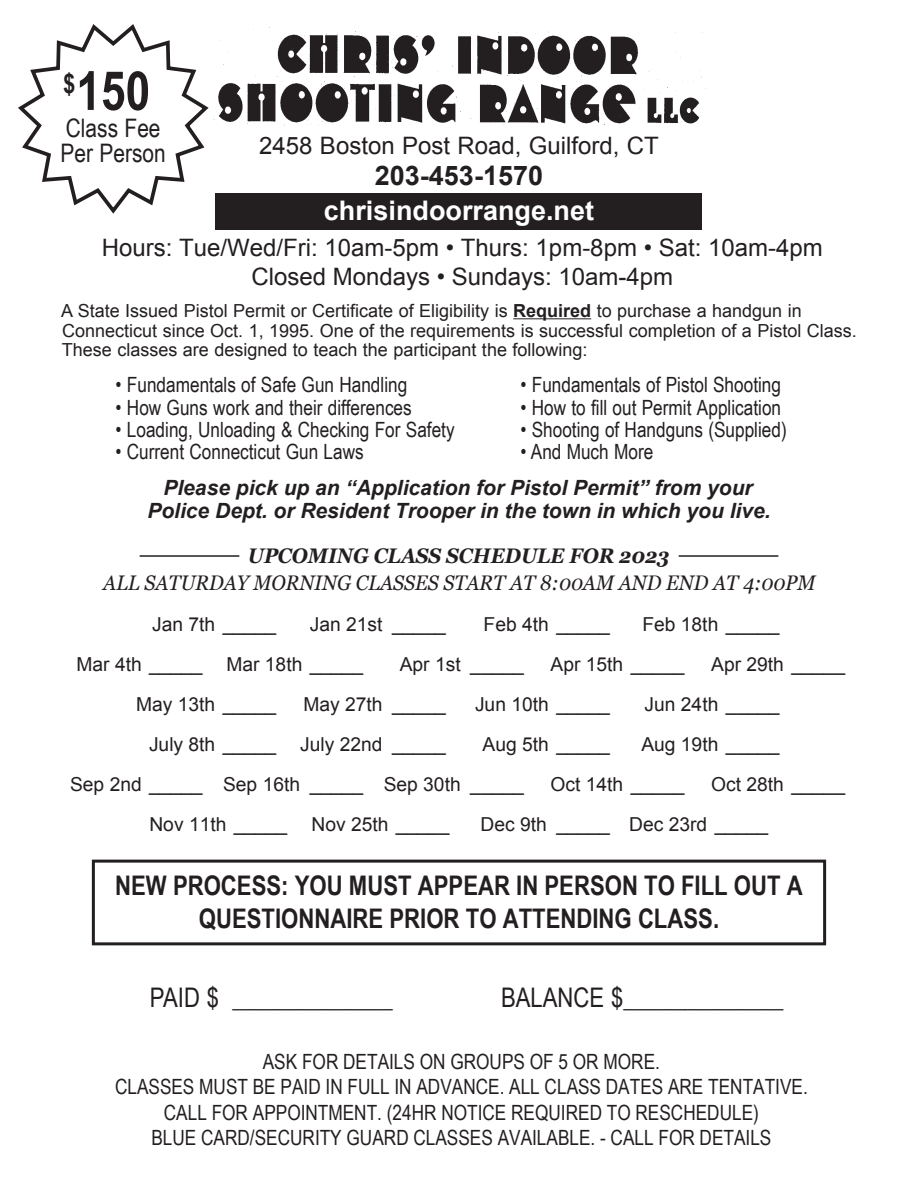
<style>
.page{position:relative;width:918px;height:1188px;background:#fff}
.page>*{position:absolute;margin:0;border:0;box-sizing:border-box;transform-origin:0 0}
.t1{font:700 54px "Arial Narrow";color:#231f20}
.t2{font:700 27px/32.4px "Arial Narrow";color:#231f20;text-align:center}
.t3{font:27px "Arial Narrow";color:#231f20}
.t4{font:700 27px "Arial";color:#fff}
.t5{font:700 27px "Arial";color:#231f20}
.t6{font:25.5px/25.5px "Arial Narrow";color:#231f20}
.t7{font:24px/28.8px "Arial";color:#231f20;text-align:center}
.t8{font:21px/25.2px "Arial Narrow";color:#231f20;text-align:center}
.t9{font:italic 700 21px/22.5px "Arial";color:#231f20;text-align:center}
.t10{font:italic 21px "Georgia";color:#231f20;scale:.93 1}
.t11{font:italic 700 21px "Georgia";color:#231f20;scale:.93 1}
.t12{font:19.2px "Arial";color:#231f20}
.t13{font:18px/19.5px "Arial";color:#231f20}
.s1{font-weight:700}
</style>
<div class="page">
<div style="left:216px;top:193px;width:486px;height:37px;background:#231f20"></div>
<hr style="left:513px;top:318px;width:78px;height:1px;background:#231f20">
<svg style="left:18px;top:24px;width:191px;height:190px"></svg>
<div style="left:92px;top:860px;width:734px;height:85px;border:3px solid #231f20"></div>
<img style="left:213px;top:27px;width:490px;height:99px">
<hr style="left:140px;top:555px;width:99px;height:2px;background:#231f20">
<hr style="left:679px;top:555px;width:99px;height:2px;background:#231f20">
<h1 class="t1" style="left:63px;top:50px;width:88px"><sup>$</sup>150</h1>
<p class="t6" style="left:61px;top:114px;width:107px">Class Fee<br>Per Person</p>
<p class="t7" style="left:259px;top:131px;width:401px">2458 Boston Post Road, Guilford, CT</p>
<p class="t5" style="left:375px;top:158px;width:170px">203-453-1570</p>
<p class="t4" style="left:324px;top:192px;width:272px">chrisindoorrange.net</p>
<p class="t7" style="left:102px;top:234px;width:723px">Hours: Tue/Wed/Fri: 10am-5pm • Thurs: 1pm-8pm • Sat: 10am-4pm<br>Closed Mondays • Sundays: 10am-4pm</p>
<p class="t13" style="left:61px;top:301px;width:797px">A State Issued Pistol Permit or Certificate of Eligibility is <span class="s1">Required</span> to purchase a handgun in<br>Connecticut since Oct. 1, 1995. One of the requirements is successful completion of a Pistol Class.<br>These classes are designed to teach the participant the following:</p>
<p class="t8" style="left:116px;top:371px;width:293px">• Fundamentals of Safe Gun Handling</p>
<p class="t8" style="left:521px;top:371px;width:262px">• Fundamentals of Pistol Shooting</p>
<p class="t8" style="left:116px;top:394px;width:298px">• How Guns work and their differences</p>
<p class="t8" style="left:521px;top:394px;width:262px">• How to fill out Permit Application</p>
<p class="t8" style="left:116px;top:416px;width:341px">• Loading, Unloading &amp; Checking For Safety</p>
<p class="t8" style="left:520px;top:416px;width:268px">• Shooting of Handguns (Supplied)</p>
<p class="t8" style="left:116px;top:439px;width:250px">• Current Connecticut Gun Laws</p>
<p class="t8" style="left:520px;top:439px;width:134px">• And Much More</p>
<p class="t9" style="left:147px;top:478px;width:625px">Please pick up an “Application for Pistol Permit” from your<br>Police Dept. or Resident Trooper in the town in which you live.</p>
<p class="t11" style="left:248px;top:540px;width:455px">UPCOMING CLASS SCHEDULE FOR 2023</p>
<p class="t10" style="left:103px;top:567px;width:767px">ALL SATURDAY MORNING CLASSES START AT 8:00AM AND END AT 4:00PM</p>
<p class="t12" style="left:152px;top:612px;width:125px">Jan 7th _____</p>
<p class="t12" style="left:310px;top:612px;width:137px">Jan 21st _____</p>
<p class="t12" style="left:484px;top:612px;width:128px">Feb 4th _____</p>
<p class="t12" style="left:642px;top:612px;width:139px">Feb 18th _____</p>
<p class="t12" style="left:77px;top:652px;width:288px">Mar 4th _____ Mar 18th _____</p>
<p class="t12" style="left:551px;top:652px;width:135px">Apr 15th _____</p>
<p class="t12" style="left:711px;top:652px;width:135px">Apr 29th _____</p>
<p class="t12" style="left:400px;top:652px;width:126px">Apr 1st _____</p>
<p class="t12" style="left:136px;top:692px;width:142px">May 13th _____</p>
<p class="t12" style="left:149px;top:732px;width:129px">July 8th _____</p>
<p class="t12" style="left:303px;top:692px;width:144px">May 27th _____</p>
<p class="t12" style="left:300px;top:732px;width:147px">July 22nd _____</p>
<p class="t12" style="left:475px;top:692px;width:136px">Jun 10th _____</p>
<p class="t12" style="left:483px;top:732px;width:129px">Aug 5th _____</p>
<p class="t12" style="left:645px;top:692px;width:136px">Jun 24th _____</p>
<p class="t12" style="left:641px;top:732px;width:140px">Aug 19th _____</p>
<p class="t12" style="left:70px;top:772px;width:134px">Sep 2nd _____</p>
<p class="t12" style="left:223px;top:772px;width:302px">Sep 16th _____ Sep 30th _____</p>
<p class="t12" style="left:551px;top:772px;width:135px">Oct 14th _____</p>
<p class="t12" style="left:711px;top:772px;width:135px">Oct 28th _____</p>
<p class="t12" style="left:149px;top:812px;width:139px">Nov 11th _____</p>
<p class="t12" style="left:312px;top:812px;width:139px">Nov 25th _____</p>
<p class="t12" style="left:480px;top:812px;width:289px">Dec 9th _____ Dec 23rd _____</p>
<p class="t2" style="left:115px;top:868px;width:689px">NEW PROCESS: YOU MUST APPEAR IN PERSON TO FILL OUT A<br>QUESTIONNAIRE PRIOR TO ATTENDING CLASS.</p>
<p class="t3" style="left:150px;top:978px;width:244px">PAID $ _____________</p>
<p class="t3" style="left:501px;top:978px;width:284px">BALANCE $_____________</p>
<p class="t8" style="left:115px;top:1048px;width:694px">ASK FOR DETAILS ON GROUPS OF 5 OR MORE.<br>CLASSES MUST BE PAID IN FULL IN ADVANCE. ALL CLASS DATES ARE TENTATIVE.<br>CALL FOR APPOINTMENT. (24HR NOTICE REQUIRED TO RESCHEDULE)<br>BLUE CARD/SECURITY GUARD CLASSES AVAILABLE. - CALL FOR DETAILS</p>
</div>
